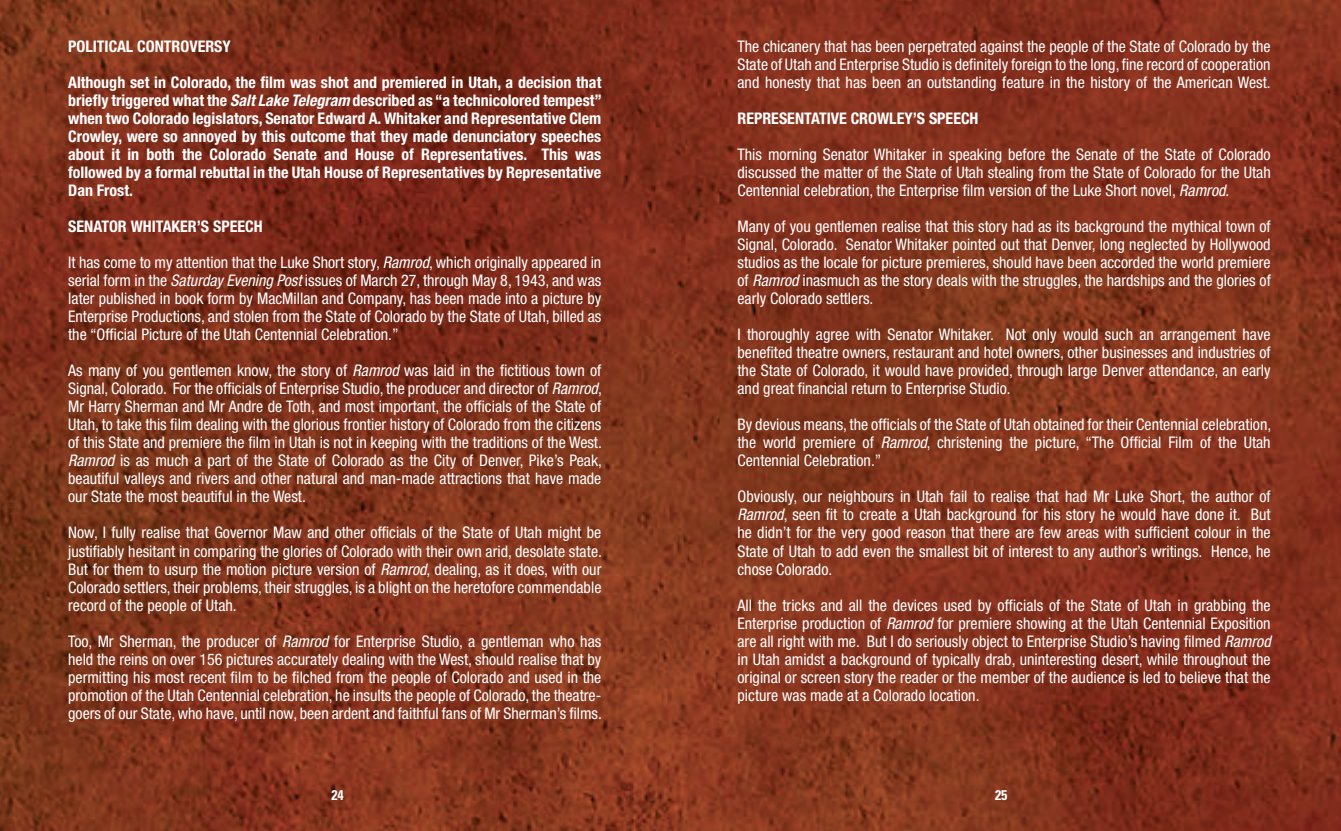
<style>
.page{position:relative;width:1341px;height:831px;background:#fff}
.page>*{position:absolute;margin:0;border:0;box-sizing:border-box;transform-origin:0 0}
.t1{font:condensed 16px/18px "Helvetica Neue LT Std";color:#fff;text-align:justify}
.t2{font:700 condensed 16px/18px "Helvetica Neue LT Std";color:#fff;text-align:justify}
.t3{font:700 condensed 14px "Univers LT Std";color:#fff}
.s1{font-style:italic}
</style>
<div class="page">
<img style="left:0;top:0;width:1340px;height:830px">
<svg style="left:1337px;top:827px;width:4px;height:4px"></svg>
<p class="t2" style="left:68px;top:37px;width:164px">POLITICAL CONTROVERSY</p>
<p class="t2" style="left:68px;top:73px;width:535px">Although set in Colorado, the film was shot and premiered in Utah, a decision that briefly triggered what the <span class="s1">Salt Lake Telegram</span> described as “a technicolored tempest” when two Colorado legislators, Senator Edward A. Whitaker and Representative Clem Crowley, were so annoyed by this outcome that they made denunciatory speeches about it in both the Colorado Senate and House of Representatives. This was followed by a formal rebuttal in the Utah House of Representatives by Representative Dan Frost.</p>
<p class="t2" style="left:68px;top:217px;width:196px">SENATOR WHITAKER’S SPEECH</p>
<p class="t1" style="left:68px;top:253px;width:534px">It has come to my attention that the Luke Short story, <span class="s1">Ramrod</span>, which originally appeared in serial form in the <span class="s1">Saturday Evening Post</span> issues of March 27, through May 8, 1943, and was later published in book form by MacMillan and Company, has been made into a picture by Enterprise Productions, and stolen from the State of Colorado by the State of Utah, billed as the “Official Picture of the Utah Centennial Celebration.”</p>
<p class="t1" style="left:68px;top:361px;width:535px">As many of you gentlemen know, the story of <span class="s1">Ramrod</span> was laid in the fictitious town of Signal, Colorado. For the officials of Enterprise Studio, the producer and director of <span class="s1">Ramrod</span>, Mr Harry Sherman and Mr Andre de Toth, and most important, the officials of the State of Utah, to take this film dealing with the glorious frontier history of Colorado from the citizens of this State and premiere the film in Utah is not in keeping with the traditions of the West.<br><span class="s1">Ramrod</span> is as much a part of the State of Colorado as the City of Denver, Pike’s Peak, beautiful valleys and rivers and other natural and man-made attractions that have made our State the most beautiful in the West.</p>
<p class="t1" style="left:68px;top:523px;width:535px">Now, I fully realise that Governor Maw and other officials of the State of Utah might be justifiably hesitant in comparing the glories of Colorado with their own arid, desolate state.<br>But for them to usurp the motion picture version of <span class="s1">Ramrod</span>, dealing, as it does, with our Colorado settlers, their problems, their struggles, is a blight on the heretofore commendable record of the people of Utah.</p>
<p class="t1" style="left:68px;top:631px;width:535px">Too, Mr Sherman, the producer of <span class="s1">Ramrod</span> for Enterprise Studio, a gentleman who has held the reins on over 156 pictures accurately dealing with the West, should realise that by permitting his most recent film to be filched from the people of Colorado and used in the promotion of the Utah Centennial celebration, he insults the people of Colorado, the theatre&shy;goers of our State, who have, until now, been ardent and faithful fans of Mr Sherman’s films.</p>
<p class="t1" style="left:737px;top:37px;width:534px">The chicanery that has been perpetrated against the people of the State of Colorado by the State of Utah and Enterprise Studio is definitely foreign to the long, fine record of cooperation and honesty that has been an outstanding feature in the history of the American West.</p>
<p class="t2" style="left:737px;top:109px;width:242px">REPRESENTATIVE CROWLEY’S SPEECH</p>
<p class="t1" style="left:737px;top:145px;width:534px">This morning Senator Whitaker in speaking before the Senate of the State of Colorado discussed the matter of the State of Utah stealing from the State of Colorado for the Utah Centennial celebration, the Enterprise film version of the Luke Short novel, <span class="s1">Ramrod</span>.</p>
<p class="t1" style="left:737px;top:217px;width:535px">Many of you gentlemen realise that this story had as its background the mythical town of Signal, Colorado. Senator Whitaker pointed out that Denver, long neglected by Hollywood studios as the locale for picture premieres, should have been accorded the world premiere of <span class="s1">Ramrod</span> inasmuch as the story deals with the struggles, the hardships and the glories of early Colorado settlers.</p>
<p class="t1" style="left:737px;top:325px;width:534px">I thoroughly agree with Senator Whitaker. Not only would such an arrangement have benefited theatre owners, restaurant and hotel owners, other businesses and industries of the State of Colorado, it would have provided, through large Denver attendance, an early and great financial return to Enterprise Studio.</p>
<p class="t1" style="left:737px;top:415px;width:535px">By devious means, the officials of the State of Utah obtained for their Centennial celebration, the world premiere of <span class="s1">Ramrod</span>, christening the picture, “The Official Film of the Utah Centennial Celebration.”</p>
<p class="t1" style="left:737px;top:487px;width:534px">Obviously, our neighbours in Utah fail to realise that had Mr Luke Short, the author of <span class="s1">Ramrod</span>, seen fit to create a Utah background for his story he would have done it. But he didn’t for the very good reason that there are few areas with sufficient colour in the State of Utah to add even the smallest bit of interest to any author’s writings. Hence, he chose Colorado.</p>
<p class="t1" style="left:737px;top:595px;width:534px">All the tricks and all the devices used by officials of the State of Utah in grabbing the Enterprise production of <span class="s1">Ramrod</span> for premiere showing at the Utah Centennial Exposition are all right with me. But I do seriously object to Enterprise Studio’s having filmed <span class="s1">Ramrod </span>in Utah amidst a background of typically drab, uninteresting desert, while throughout the original or screen story the reader or the member of the audience is led to believe that the picture was made at a Colorado location.</p>
<p class="t3" style="left:331px;top:786px;width:14px">24</p>
<p class="t3" style="left:994px;top:786px;width:14px">25</p>
</div>
